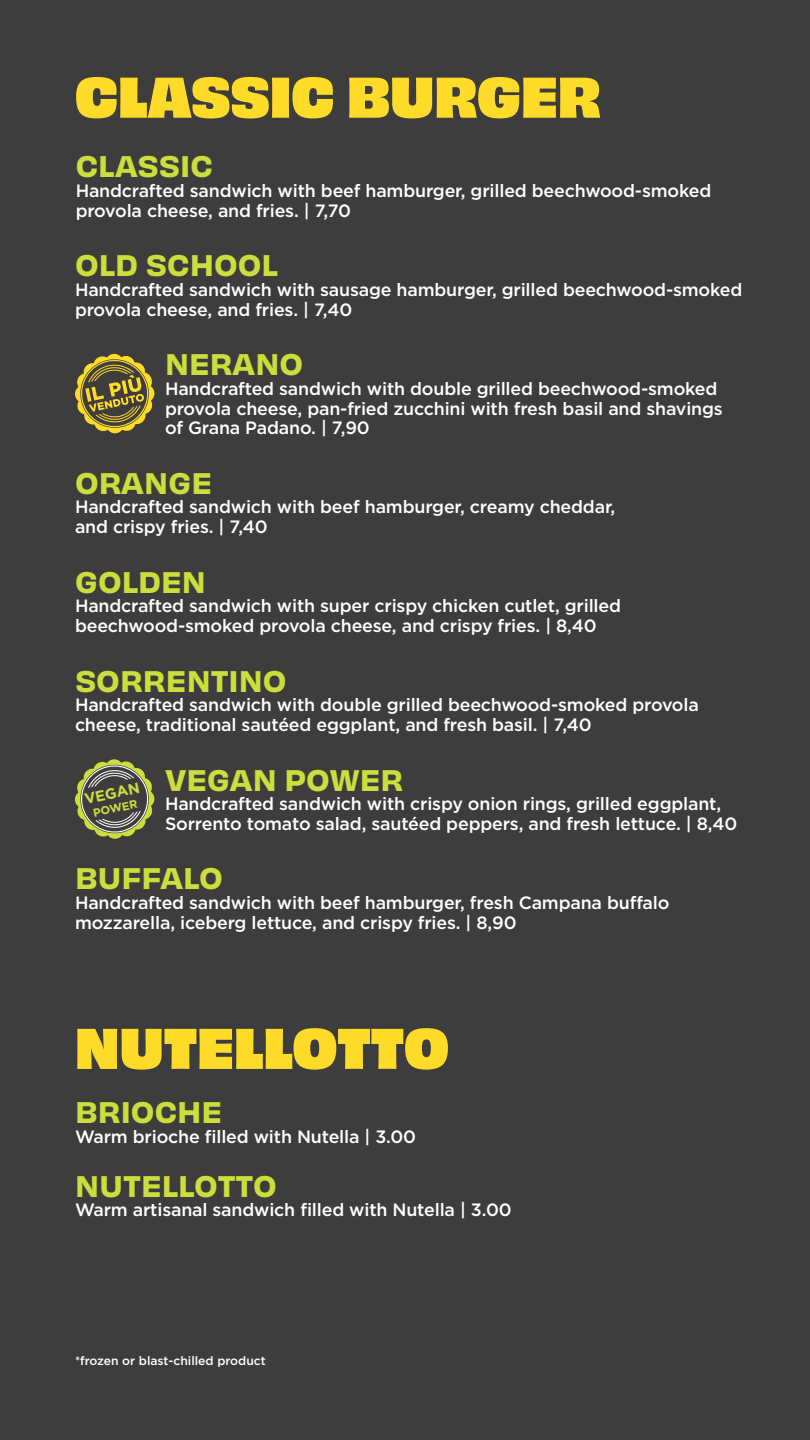
<style>
.page{position:relative;width:810px;height:1440px;background:#3d3d3d}
.page>*{position:absolute;margin:0;border:0;box-sizing:border-box;transform-origin:0 0}
.t1{font:53.4px "Obviously Blck";color:#ffdb29}
.t2{font:27.75px "Obviously Semi";color:#cbde3c}
.t3{font:500 17.85px/19.6px "Gotham";letter-spacing:-.01em;color:#fff}
.t4{font:700 14.92px "Gotham";color:#cbde3c}
.t5{font:500 12.08px "Gotham";color:#fff}
.t6{font:700 11.4px "Gotham";color:#cbde3c}
</style>
<div class="page">
<svg style="left:75px;top:354px;width:79px;height:79px"></svg>
<svg style="left:75px;top:759px;width:79px;height:80px"></svg>
<h1 class="t1" style="left:75px;top:55px;width:527px">CLASSIC BURGER</h1>
<h2 class="t2" style="left:76px;top:144px;width:139px">CLASSIC</h2>
<p class="t3" style="left:76px;top:181px;width:637px">Handcrafted sandwich with beef hamburger, grilled beechwood-smoked provola cheese, and fries. | 7,70</p>
<h2 class="t2" style="left:75px;top:243px;width:204px">OLD SCHOOL</h2>
<p class="t3" style="left:75px;top:280px;width:669px">Handcrafted sandwich with sausage hamburger, grilled beechwood-smoked provola cheese, and fries. | 7,40</p>
<h2 class="t2" style="left:165px;top:342px;width:140px">NERANO</h2>
<p class="t3" style="left:165px;top:379px;width:559px">Handcrafted sandwich with double grilled beechwood-smoked provola cheese, pan-fried zucchini with fresh basil and shavings of Grana Padano. | 7,90</p>
<h2 class="t2" style="left:75px;top:461px;width:139px">ORANGE</h2>
<p class="t3" style="left:75px;top:497px;width:542px">Handcrafted sandwich with beef hamburger, creamy cheddar, and crispy fries. | 7,40</p>
<h2 class="t2" style="left:75px;top:560px;width:133px">GOLDEN</h2>
<p class="t3" style="left:75px;top:596px;width:548px">Handcrafted sandwich with super crispy chicken cutlet, grilled beechwood-smoked provola cheese, and crispy fries. | 8,40</p>
<h2 class="t2" style="left:75px;top:659px;width:213px">SORRENTINO</h2>
<p class="t3" style="left:75px;top:695px;width:625px">Handcrafted sandwich with double grilled beechwood-smoked provola cheese, traditional sautéed eggplant, and fresh basil. | 7,40</p>
<h2 class="t2" style="left:165px;top:757px;width:240px">VEGAN POWER</h2>
<p class="t3" style="left:165px;top:794px;width:574px">Handcrafted sandwich with crispy onion rings, grilled eggplant,<br>Sorrento tomato salad, sautéed peppers, and fresh lettuce. | 8,40</p>
<h2 class="t2" style="left:75px;top:856px;width:149px">BUFFALO</h2>
<p class="t3" style="left:75px;top:893px;width:596px">Handcrafted sandwich with beef hamburger, fresh Campana buffalo mozzarella, iceberg lettuce, and crispy fries. | 8,90</p>
<p class="t4" style="left:83px;top:789px;width:58px;rotate:-12deg">VEGAN</p>
<p class="t6" style="left:92px;top:805px;width:47px;rotate:-12deg">POWER</p>
<h1 class="t1" style="left:75px;top:1006px;width:376px">NUTELLOTTO</h1>
<h2 class="t2" style="left:75px;top:1090px;width:149px">BRIOCHE</h2>
<p class="t3" style="left:75px;top:1126px;width:343px">Warm brioche filled with Nutella | 3.00</p>
<h2 class="t2" style="left:75px;top:1164px;width:203px">NUTELLOTTO</h2>
<p class="t3" style="left:75px;top:1200px;width:438px">Warm artisanal sandwich filled with Nutella | 3.00</p>
<p class="t5" style="left:75px;top:1353px;width:192px">*frozen or blast-chilled product</p>
</div>
